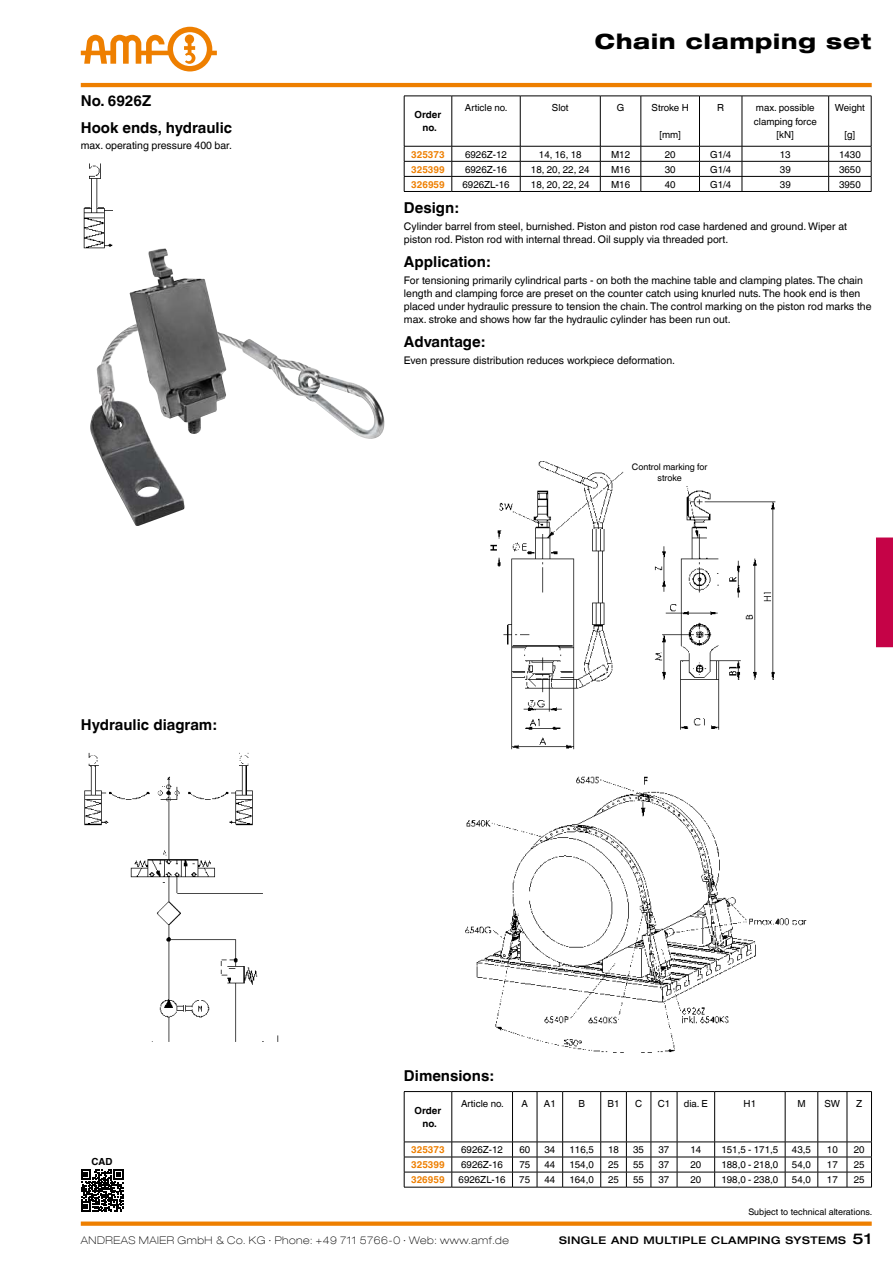
<style>
.page{position:relative;width:893px;height:1263px;background:#fff}
.page>*{position:absolute;margin:0;border:0;box-sizing:border-box;transform-origin:0 0}
.t1{font:800 expanded 21px "Helvetica Neue LT Com";letter-spacing:.045em;color:#000}
.t2{font:700 15px "Helvetica World";color:#000}
.t3{font:10.5px/12.8px "Helvetica World";color:#000}
.t4{font:100 expanded 10.5px "Helvetica Neue LT Com";letter-spacing:.05em;color:#000}
.t5{font:500 expanded 10.5px "Helvetica Neue LT Com";letter-spacing:.05em;color:#000}
.t6{font:9.75px/13.2px "Helvetica World";color:#000;text-align:center}
.t7{font:700 9.75px "Helvetica World";color:#ee7f00}
.t8{font:700 9.75px/12.8px "Helvetica World";color:#000;text-align:center}
.t9{font:9px/10.8px "Helvetica World";color:#000;text-align:center}
.s1{font-size:15px}
</style>
<div class="page">
<hr style="left:81px;top:83px;width:791px;height:4px;background:#ee7f00">
<svg style="left:81px;top:27px;width:136px;height:44px"></svg>
<div style="left:876px;top:537px;width:17px;height:110px;background:#c50347"></div>
<div style="left:81px;top:1221px;width:791px;height:5px;background:#ee7f00"></div>
<img style="left:90px;top:327px;width:295px;height:199px">
<svg style="left:404px;top:96px;width:468px;height:95px"></svg>
<hr style="left:404px;top:191px;width:48px;height:1px;background:#000">
<hr style="left:452px;top:191px;width:68px;height:1px;background:#000">
<hr style="left:520px;top:191px;width:80px;height:1px;background:#000">
<hr style="left:600px;top:191px;width:41px;height:1px;background:#000">
<hr style="left:641px;top:191px;width:58px;height:1px;background:#000">
<hr style="left:699px;top:191px;width:43px;height:1px;background:#000">
<hr style="left:742px;top:191px;width:87px;height:1px;background:#000">
<hr style="left:829px;top:191px;width:42px;height:1px;background:#000">
<svg style="left:404px;top:1091px;width:468px;height:97px"></svg>
<img style="left:130px;top:248px;width:96px;height:187px">
<img style="left:490px;top:461px;width:286px;height:289px">
<img style="left:83px;top:163px;width:30px;height:85px">
<img style="left:84px;top:752px;width:195px;height:290px">
<div style="left:625px;top:459px;width:89px;height:27px;background:#fff"></div>
<svg style="left:81px;top:1169px;width:42px;height:43px"></svg>
<img style="left:465px;top:776px;width:342px;height:277px">
<h2 class="t2" style="left:81px;top:92px;width:72px">No. 6926Z</h2>
<h2 class="t2" style="left:81px;top:119px;width:153px">Hook ends, hydraulic</h2>
<p class="t3" style="left:81px;top:139px;width:153px">max. operating pressure 400 bar.</p>
<h2 class="t2" style="left:81px;top:716px;width:137px">Hydraulic diagram:</h2>
<p class="t8" style="left:92px;top:1156px;width:22px">CAD</p>
<p class="t8" style="left:415px;top:108px;width:28px">Order no.</p>
<h1 class="t1" style="left:595px;top:28px;width:279px">Chain clamping set</h1>
<p class="t6" style="left:465px;top:101px;width:44px">Article no.</p>
<p class="t6" style="left:552px;top:101px;width:18px">Slot</p>
<p class="t6" style="left:617px;top:101px;width:9px">G</p>
<p class="t6" style="left:652px;top:101px;width:39px">Stroke H</p>
<p class="t6" style="left:659px;top:128px;width:23px">[mm]</p>
<p class="t6" style="left:717px;top:101px;width:8px">R</p>
<p class="t6" style="left:754px;top:101px;width:64px">max. possible clamping force [kN]</p>
<p class="t6" style="left:835px;top:101px;width:31px">Weight</p>
<p class="t6" style="left:844px;top:128px;width:12px">[g]</p>
<p class="t7" style="left:411px;top:148px;width:35px">325373</p>
<p class="t6" style="left:465px;top:148px;width:43px">6926Z-12</p>
<p class="t6" style="left:539px;top:148px;width:44px">14, 16, 18</p>
<p class="t6" style="left:611px;top:148px;width:21px">M12</p>
<p class="t6" style="left:665px;top:148px;width:12px">20</p>
<p class="t6" style="left:710px;top:148px;width:23px">G1/4</p>
<p class="t6" style="left:780px;top:148px;width:12px">13</p>
<p class="t6" style="left:839px;top:148px;width:23px">1430</p>
<p class="t7" style="left:411px;top:163px;width:35px">325399</p>
<p class="t6" style="left:465px;top:163px;width:43px">6926Z-16</p>
<p class="t6" style="left:531px;top:163px;width:60px">18, 20, 22, 24</p>
<p class="t6" style="left:611px;top:163px;width:21px">M16</p>
<p class="t6" style="left:665px;top:163px;width:12px">30</p>
<p class="t6" style="left:710px;top:163px;width:23px">G1/4</p>
<p class="t6" style="left:780px;top:163px;width:12px">39</p>
<p class="t6" style="left:839px;top:163px;width:23px">3650</p>
<p class="t7" style="left:411px;top:179px;width:35px">326959</p>
<p class="t6" style="left:462px;top:178px;width:49px">6926ZL-16</p>
<p class="t6" style="left:531px;top:178px;width:60px">18, 20, 22, 24</p>
<p class="t6" style="left:611px;top:178px;width:21px">M16</p>
<p class="t6" style="left:665px;top:178px;width:12px">40</p>
<p class="t6" style="left:710px;top:178px;width:23px">G1/4</p>
<p class="t6" style="left:780px;top:178px;width:12px">39</p>
<p class="t6" style="left:839px;top:178px;width:23px">3950</p>
<h2 class="t2" style="left:404px;top:199px;width:56px">Design:</h2>
<p class="t3" style="left:404px;top:220px;width:445px">Cylinder barrel from steel, burnished. Piston and piston rod case hardened and ground. Wiper at piston rod. Piston rod with internal thread. Oil supply via threaded port.</p>
<h2 class="t2" style="left:404px;top:253px;width:88px">Application:</h2>
<p class="t3" style="left:404px;top:274px;width:469px">For tensioning primarily cylindrical parts - on both the machine table and clamping plates. The chain length and clamping force are preset on the counter catch using knurled nuts. The hook end is then placed under hydraulic pressure to tension the chain. The control marking on the piston rod marks the max. stroke and shows how far the hydraulic cylinder has been run out.</p>
<h2 class="t2" style="left:404px;top:333px;width:82px">Advantage:</h2>
<p class="t3" style="left:404px;top:354px;width:273px">Even pressure distribution reduces workpiece deformation.</p>
<p class="t9" style="left:632px;top:462px;width:77px">Control marking for stroke</p>
<h2 class="t2" style="left:404px;top:1067px;width:91px">Dimensions:</h2>
<p class="t8" style="left:415px;top:1104px;width:28px">Order no.</p>
<p class="t6" style="left:461px;top:1097px;width:44px">Article no.</p>
<p class="t6" style="left:521px;top:1097px;width:8px">A</p>
<p class="t6" style="left:544px;top:1097px;width:13px">A1</p>
<p class="t6" style="left:578px;top:1097px;width:8px">B</p>
<p class="t6" style="left:608px;top:1097px;width:13px">B1</p>
<p class="t6" style="left:635px;top:1097px;width:9px">C</p>
<p class="t6" style="left:658px;top:1097px;width:14px">C1</p>
<p class="t6" style="left:684px;top:1097px;width:25px">dia. E</p>
<p class="t6" style="left:744px;top:1097px;width:14px">H1</p>
<p class="t6" style="left:797px;top:1097px;width:10px">M</p>
<p class="t6" style="left:825px;top:1097px;width:17px">SW</p>
<p class="t6" style="left:856px;top:1097px;width:8px">Z</p>
<p class="t7" style="left:411px;top:1144px;width:35px">325373</p>
<p class="t6" style="left:461px;top:1143px;width:43px">6926Z-12</p>
<p class="t6" style="left:519px;top:1143px;width:12px">60</p>
<p class="t6" style="left:544px;top:1143px;width:12px">34</p>
<p class="t6" style="left:569px;top:1143px;width:26px">116,5</p>
<p class="t6" style="left:608px;top:1143px;width:12px">18</p>
<p class="t6" style="left:633px;top:1143px;width:12px">35</p>
<p class="t6" style="left:659px;top:1143px;width:12px">37</p>
<p class="t6" style="left:690px;top:1143px;width:12px">14</p>
<p class="t6" style="left:721px;top:1143px;width:58px">151,5 - 171,5</p>
<p class="t6" style="left:792px;top:1143px;width:20px">43,5</p>
<p class="t6" style="left:827px;top:1143px;width:12px">10</p>
<p class="t6" style="left:854px;top:1143px;width:12px">20</p>
<p class="t7" style="left:411px;top:1159px;width:35px">325399</p>
<p class="t6" style="left:461px;top:1158px;width:43px">6926Z-16</p>
<p class="t6" style="left:519px;top:1158px;width:12px">75</p>
<p class="t6" style="left:544px;top:1158px;width:12px">44</p>
<p class="t6" style="left:569px;top:1158px;width:26px">154,0</p>
<p class="t6" style="left:608px;top:1158px;width:12px">25</p>
<p class="t6" style="left:633px;top:1158px;width:12px">55</p>
<p class="t6" style="left:658px;top:1158px;width:12px">37</p>
<p class="t6" style="left:690px;top:1158px;width:12px">20</p>
<p class="t6" style="left:721px;top:1158px;width:58px">188,0 - 218,0</p>
<p class="t6" style="left:792px;top:1158px;width:20px">54,0</p>
<p class="t6" style="left:827px;top:1158px;width:12px">17</p>
<p class="t6" style="left:854px;top:1158px;width:12px">25</p>
<p class="t7" style="left:411px;top:1174px;width:35px">326959</p>
<p class="t6" style="left:459px;top:1173px;width:49px">6926ZL-16</p>
<p class="t6" style="left:519px;top:1173px;width:12px">75</p>
<p class="t6" style="left:544px;top:1173px;width:12px">44</p>
<p class="t6" style="left:569px;top:1173px;width:26px">164,0</p>
<p class="t6" style="left:608px;top:1173px;width:12px">25</p>
<p class="t6" style="left:633px;top:1173px;width:12px">55</p>
<p class="t6" style="left:658px;top:1173px;width:12px">37</p>
<p class="t6" style="left:690px;top:1173px;width:12px">20</p>
<p class="t6" style="left:721px;top:1173px;width:58px">198,0 - 238,0</p>
<p class="t6" style="left:792px;top:1173px;width:20px">54,0</p>
<p class="t6" style="left:827px;top:1173px;width:12px">17</p>
<p class="t6" style="left:854px;top:1173px;width:12px">25</p>
<p class="t9" style="left:748px;top:1207px;width:125px">Subject to technical alterations.</p>
<p class="t4" style="left:81px;top:1233px;width:429px">ANDREAS MAIER GmbH &amp; Co. KG ∙ Phone: +49 711 5766-0 ∙ Web: www.amf.de</p>
<p class="t5" style="left:559px;top:1233px;width:314px">SINGLE AND MULTIPLE CLAMPING SYSTEMS <span class="s1">51</span></p>
</div>
